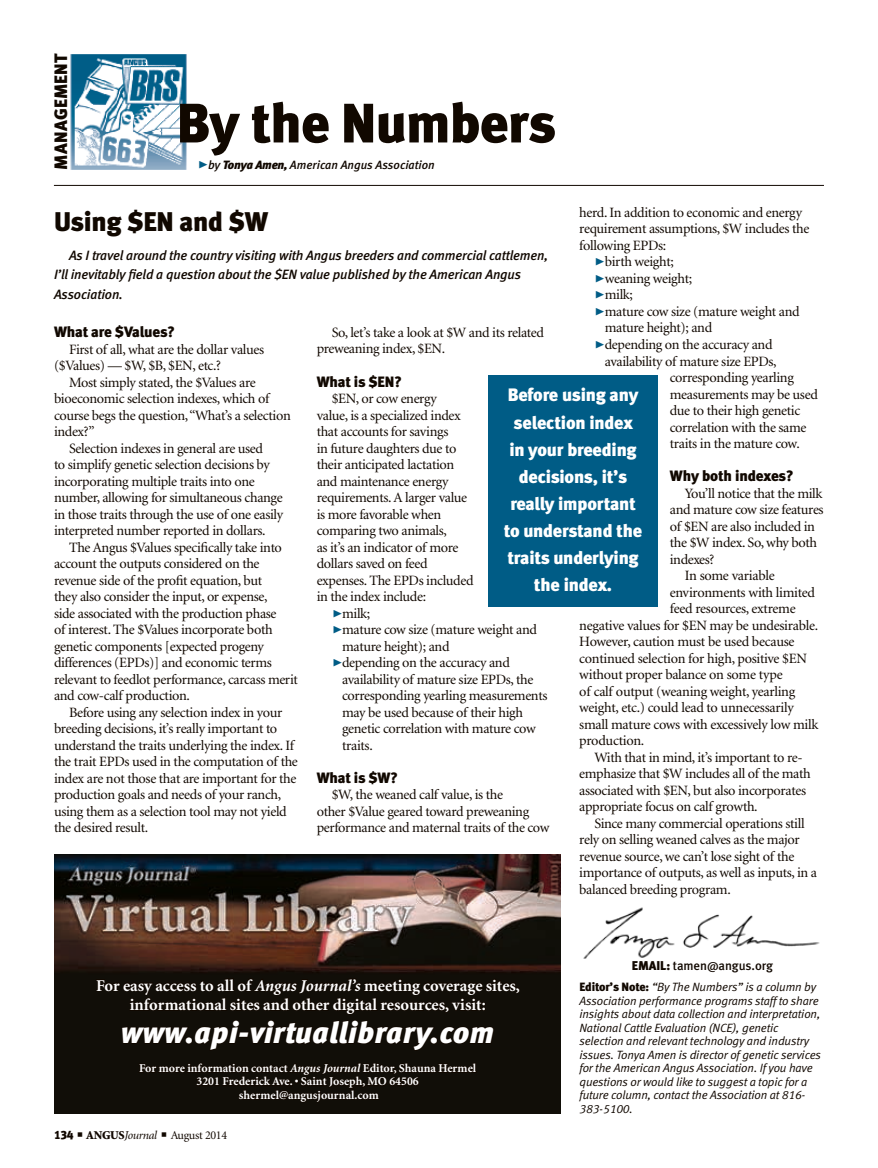
<style>
.page{position:relative;width:878px;height:1168px;background:#fff}
.page>*{position:absolute;margin:0;border:0;box-sizing:border-box;transform-origin:0 0}
.t1{font:55.5px "Meta Black LF";letter-spacing:-.015em;color:#110800}
.body_text{font:italic 30px "Meta Black LF";letter-spacing:.02em;color:#fff}
.column_headline{font:27px "Meta Black LF";letter-spacing:-.01em;color:#110800}
.pull_quote{font:18px/27px "Meta Black LF";letter-spacing:-.01em;color:#fff;text-align:center}
.t2{font:18px "Meta Black LF";letter-spacing:.005em;color:#110800}
.body_text-2{font:700 16.5px/19.5px "Minion";color:#fff;text-align:center}
.subhead{font:15px "Meta Black LF";letter-spacing:-.01em;color:#110800}
.body_text-3{font:14.25px/16.5px "Minion";letter-spacing:-.025em;color:#110800}
.column_intro{font:italic 13.5px/19.5px "Meta Medium LF";letter-spacing:-.01em;color:#110800}
.t3{font:12.75px "Meta Medium LF";letter-spacing:-.005em;color:#110800}
.editor_s_note{font:italic 12px/13.5px "Meta Normal LF";letter-spacing:-.01em;color:#110800}
.body_text-4{font:700 12px "Minion";color:#fff}
.t4{font:italic 12px "Meta Medium LF";color:#110800}
.t5{font:12px "Minion";letter-spacing:-.025em;color:#110800}
.s1{font-family:"Meta Black Caps Expert";font-style:normal;font-size:21px;color:#005c86}
.s2{font-family:"Meta Black LF"}
.s3{font-family:"Meta Black Caps Expert";font-size:21px;color:#005c86}
.s4{font-style:italic}
.s5{font-weight:900}
.s6{font-family:"Meta Black LF";font-style:normal}
</style>
<div class="page">
<img style="left:70px;top:54px;width:117px;height:116px">
<hr style="left:54px;top:185px;width:770px;height:1px;background:#110800">
<img style="left:583px;top:907px;width:237px;height:51px">
<div style="left:488px;top:376px;width:169px;height:231px;background:#005c86"></div>
<img style="left:54px;top:854px;width:506px;height:259px">
<div style="left:95px;top:964px;width:426px;height:150px;background:#110e08"></div>
<p class="t2" style="left:50px;top:170px;width:118px;rotate:-90deg">MANAGEMENT</p>
<p class="t1" style="left:177px;top:90px;width:381px">By the Numbers</p>
<p class="t4" style="left:197px;top:157px;width:239px"><span class="s1">@</span>by <span class="s2">Tonya Amen,</span> American Angus Association</p>
<p class="body_text-3" style="left:579px;top:205px;width:232px">herd. In addition to economic and energy requirement assumptions, $W includes the following EPDs:</p>
<p class="body_text-3" style="left:594px;top:254px;width:81px"><span class="s3">@</span>birth weight;</p>
<p class="body_text-3" style="left:594px;top:271px;width:99px"><span class="s3">@</span>weaning weight;</p>
<p class="body_text-3" style="left:594px;top:287px;width:40px"><span class="s3">@</span>milk;</p>
<p class="body_text-3" style="left:604px;top:304px;width:196px;text-indent:-11px"><span class="s3">@</span>mature cow size (mature weight and mature height); and</p>
<p class="body_text-3" style="left:594px;top:337px;width:180px"><span class="s3">@</span>depending on the accuracy and</p>
<p class="body_text-3" style="left:604px;top:353px;width:173px">availability of mature size EPDs,</p>
<p class="body_text-3" style="left:669px;top:370px;width:125px">corresponding yearling</p>
<p class="body_text-3" style="left:669px;top:386px;width:149px">measurements may be used</p>
<p class="body_text-3" style="left:669px;top:403px;width:132px">due to their high genetic</p>
<p class="body_text-3" style="left:669px;top:419px;width:138px">correlation with the same</p>
<p class="body_text-3" style="left:669px;top:436px;width:131px">traits in the mature cow.</p>
<p class="subhead" style="left:669px;top:467px;width:125px">Why both indexes?</p>
<p class="body_text-3" style="left:669px;top:485px;width:155px;text-indent:15px">You’ll notice that the milk and mature cow size features of $EN are also included in the $W index. So, why both indexes?</p>
<p class="body_text-3" style="left:684px;top:568px;width:91px">In some variable</p>
<p class="body_text-3" style="left:669px;top:584px;width:147px">environments with limited</p>
<p class="body_text-3" style="left:669px;top:601px;width:127px">feed resources, extreme</p>
<p class="body_text-3" style="left:579px;top:617px;width:240px">negative values for $EN may be undesirable.</p>
<p class="body_text-3" style="left:579px;top:634px;width:217px">However, caution must be used because</p>
<p class="body_text-3" style="left:579px;top:650px;width:229px">continued selection for high, positive $EN</p>
<p class="body_text-3" style="left:579px;top:667px;width:205px">without proper balance on some type</p>
<p class="body_text-3" style="left:579px;top:683px;width:217px">of calf output (weaning weight, yearling</p>
<p class="body_text-3" style="left:579px;top:700px;width:216px">weight, etc.) could lead to unnecessarily</p>
<p class="body_text-3" style="left:579px;top:716px;width:240px">small mature cows with excessively low milk</p>
<p class="body_text-3" style="left:579px;top:733px;width:67px">production.</p>
<p class="body_text-3" style="left:579px;top:749px;width:233px;text-indent:15px">With that in mind, it’s important to re&shy;emphasize that $W includes all of the math associated with $EN, but also incorporates appropriate focus on calf growth.</p>
<p class="body_text-3" style="left:579px;top:815px;width:239px;text-indent:15px">Since many commercial operations still rely on selling weaned calves as the major revenue source, we can’t lose sight of the importance of outputs, as well as inputs, in a balanced breeding program.</p>
<p class="column_headline" style="left:54px;top:205px;width:216px">Using $EN and $W</p>
<p class="column_intro" style="left:54px;top:245px;width:495px;text-indent:15px">As I travel around the country visiting with Angus breeders and commercial cattlemen,<br>I’ll inevitably field a question about the $EN value published by the American Angus<br>Association.</p>
<p class="subhead" style="left:54px;top:323px;width:122px">What are $Values?</p>
<p class="body_text-3" style="left:54px;top:342px;width:211px;text-indent:15px">First of all, what are the dollar values ($Values) — $W, $B, $EN, etc.?</p>
<p class="body_text-3" style="left:54px;top:375px;width:238px;text-indent:15px">Most simply stated, the $Values are bioeconomic selection indexes, which of course begs the question, “What’s a selection index?”</p>
<p class="body_text-3" style="left:54px;top:441px;width:230px;text-indent:15px">Selection indexes in general are used<br>to simplify genetic selection decisions by incorporating multiple traits into one number, allowing for simultaneous change in those traits through the use of one easily interpreted number reported in dollars.</p>
<p class="body_text-3" style="left:54px;top:540px;width:245px;text-indent:15px">The Angus $Values specifically take into account the outputs considered on the revenue side of the profit equation, but<br>they also consider the input, or expense,<br>side associated with the production phase<br>of interest. The $Values incorporate both genetic components [expected progeny differences (EPDs)] and economic terms relevant to feedlot performance, carcass merit and cow-calf production.</p>
<p class="body_text-3" style="left:54px;top:705px;width:245px;text-indent:15px">Before using any selection index in your breeding decisions, it’s really important to understand the traits underlying the index. If the trait EPDs used in the computation of the index are not those that are important for the production goals and needs of your ranch, using them as a selection tool may not yield the desired result.</p>
<p class="body_text-3" style="left:316px;top:325px;width:229px;text-indent:15px">So, let’s take a look at $W and its related preweaning index, $EN.</p>
<p class="subhead" style="left:316px;top:372px;width:87px">What is $EN?</p>
<p class="body_text-3" style="left:316px;top:391px;width:158px;text-indent:15px">$EN, or cow energy<br>value, is a specialized index that accounts for savings<br>in future daughters due to their anticipated lactation and maintenance energy requirements. A larger value is more favorable when comparing two animals,<br>as it’s an indicator of more dollars saved on feed expenses. The EPDs included in the index include:</p>
<p class="body_text-3" style="left:331px;top:605px;width:40px"><span class="s3">@</span>milk;</p>
<p class="body_text-3" style="left:342px;top:622px;width:196px;text-indent:-11px"><span class="s3">@</span>mature cow size (mature weight and mature height); and</p>
<p class="body_text-3" style="left:342px;top:655px;width:207px;text-indent:-11px"><span class="s3">@</span>depending on the accuracy and availability of mature size EPDs, the corresponding yearling measurements may be used because of their high genetic correlation with mature cow traits.</p>
<p class="subhead" style="left:316px;top:768px;width:83px">What is $W?</p>
<p class="body_text-3" style="left:316px;top:787px;width:234px;text-indent:15px">$W, the weaned calf value, is the<br>other $Value geared toward preweaning performance and maternal traits of the cow</p>
<p class="pull_quote" style="left:503px;top:381px;width:140px">Before using any selection index in your breeding decisions, it’s really important to understand the traits underlying the index.</p>
<p class="body_text-2" style="left:96px;top:976px;width:425px">For easy access to all of <span class="s4">Angus Journal’s</span> meeting coverage sites, informational sites and other digital resources, visit:</p>
<p class="body_text" style="left:121px;top:1014px;width:374px">www.api-virtuallibrary.com</p>
<p class="body_text-4" style="left:139px;top:1062px;width:338px">For more information contact <span class="s4">Angus Journal</span> Editor, Shauna Hermel</p>
<p class="body_text-4" style="left:196px;top:1075px;width:224px">3201 Frederick Ave. • Saint Joseph, MO 64506</p>
<p class="body_text-4" style="left:239px;top:1089px;width:141px">shermel@angusjournal.com</p>
<p class="t5" style="left:54px;top:1129px;width:175px"><span class="s2">134</span> ■ <span class="s5">ANGUS</span><span class="s4">Journal</span> ■ August 2014</p>
<p class="t3" style="left:631px;top:958px;width:143px"><span class="s2">EMAIL:</span> tamen@angus.org</p>
<p class="editor_s_note" style="left:579px;top:980px;width:243px"><span class="s6">Editor’s Note:</span> “By The Numbers” is a column by Association performance programs staff to share insights about data collection and interpretation, National Cattle Evaluation (NCE), genetic selection and relevant technology and industry issues. Tonya Amen is director of genetic services for the American Angus Association. If you have questions or would like to suggest a topic for a future column, contact the Association at 816- 383-5100.</p>
</div>
